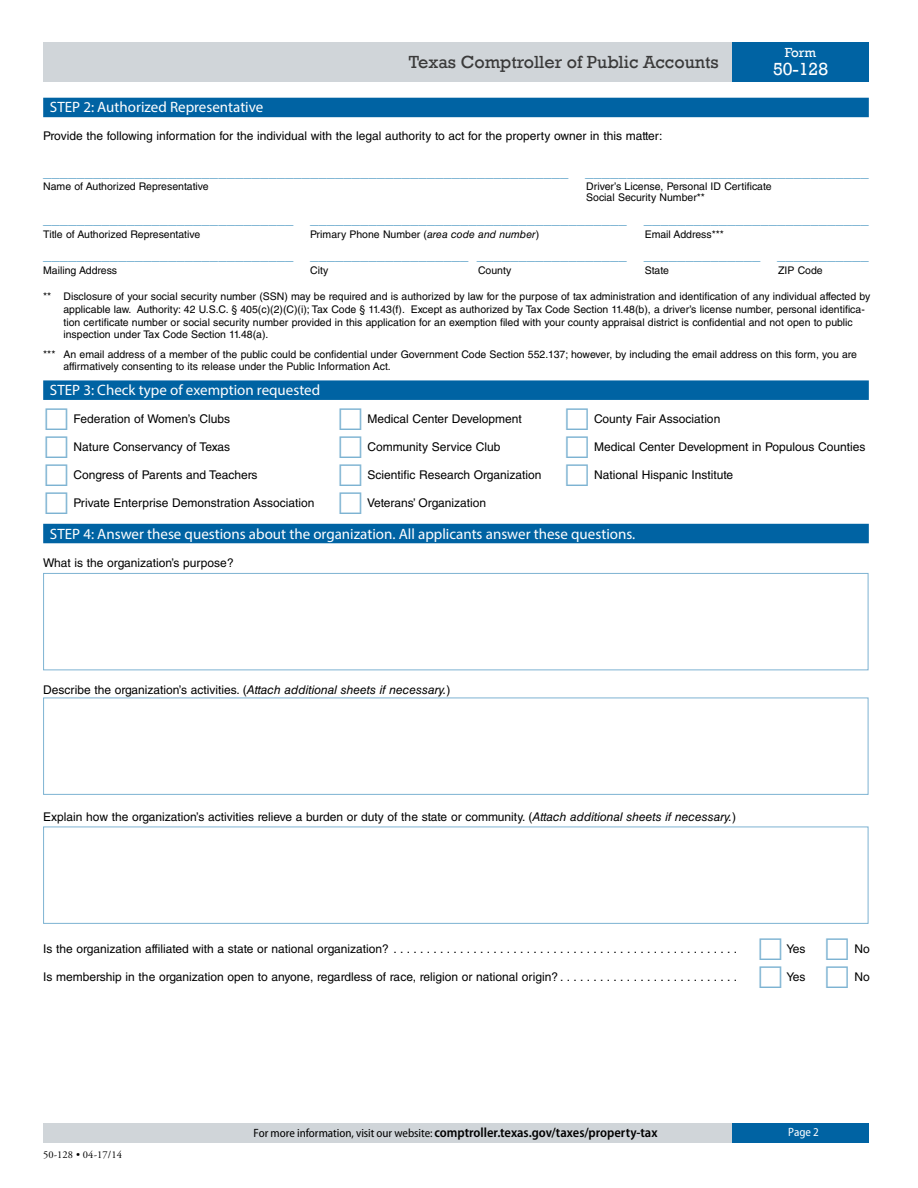
<style>
.page{position:relative;width:918px;height:1188px;background:#fff}
.page>*{position:absolute;margin:0;border:0;box-sizing:border-box;transform-origin:0 0}
.t1{font:18px "Rockwell";color:#3a3a3a}
.t2{font:18px "Rockwell";color:#fff}
.t3{font:15px "Helvetica LT Std";color:#5fa3c9}
.Divider_Bar{font:15px "Myriad Pro";color:#fff}
.t4{font:600 semi-condensed 13.5px "Myriad Pro";color:#000}
.t5{font:13.5px "Rockwell";color:#fff}
.Body_text{font:12px "Helvetica LT Std";color:#000}
.t6{font:semi-condensed 12px "Myriad Pro";color:#fff}
.t7{font:10.5px/12.6px "Helvetica LT Std";color:#000}
.t8{font:10.5px "Adobe Garamond Pro";letter-spacing:.01em;color:#000}
.s1{font-style:italic}
.s2{font-weight:400;font-size:12px}
</style>
<div class="page">
<div style="left:43px;top:42px;width:689px;height:39px;background:#d0d5d9"></div>
<div style="left:732px;top:42px;width:137px;height:39px;background:#0063a3"></div>
<div style="left:43px;top:1123px;width:689px;height:19px;background:#d0d5d9"></div>
<div style="left:732px;top:1123px;width:137px;height:19px;background:#0063a3"></div>
<div style="left:43px;top:98px;width:826px;height:19px;background:#0063a3"></div>
<div style="left:43px;top:380px;width:826px;height:20px;background:#0063a3"></div>
<div style="left:43px;top:524px;width:826px;height:19px;background:#0063a3"></div>
<div style="left:43px;top:698px;width:825px;height:97px;border:1px solid #7db3d2"></div>
<div style="left:43px;top:573px;width:825px;height:97px;border:1px solid #7db3d2"></div>
<div style="left:43px;top:827px;width:825px;height:97px;border:1px solid #7db3d2"></div>
<h1 class="t1" style="left:409px;top:51px;width:311px">Texas Comptroller of Public Accounts</h1>
<h2 class="Divider_Bar" style="left:50px;top:98px;width:215px">STEP 2: Authorized Representative</h2>
<p class="Body_text" style="left:43px;top:129px;width:621px">Provide the following information for the individual with the legal authority to act for the property owner in this matter:</p>
<p class="t5" style="left:785px;top:45px;width:33px">Form</p>
<h1 class="t2" style="left:773px;top:59px;width:57px">50-128</h1>
<h2 class="t3" style="left:43px;top:163px;width:827px">_______________________________________________________________ __________________________________</h2>
<p class="t7" style="left:43px;top:180px;width:167px">Name of Authorized Representative</p>
<p class="t7" style="left:586px;top:182px;width:187px;line-height:10.5px">Driver’s License, Personal ID Certificate<br>Social Security Number**</p>
<h2 class="t3" style="left:43px;top:210px;width:827px">______________________________ ______________________________________ ___________________________</h2>
<p class="t7" style="left:43px;top:228px;width:159px">Title of Authorized Representative</p>
<p class="t7" style="left:310px;top:228px;width:230px">Primary Phone Number (<span class="s1">area code and number</span>)</p>
<p class="t7" style="left:645px;top:228px;width:81px">Email Address***</p>
<h2 class="t3" style="left:43px;top:246px;width:827px">______________________________ ___________________ __________________ ______________ ___________</h2>
<p class="t7" style="left:43px;top:264px;width:76px">Mailing Address</p>
<p class="t7" style="left:310px;top:264px;width:20px">City</p>
<p class="t7" style="left:478px;top:264px;width:35px">County</p>
<p class="t7" style="left:645px;top:264px;width:26px">State</p>
<p class="t7" style="left:778px;top:264px;width:46px">ZIP Code</p>
<p class="t7" style="left:63px;top:290px;width:808px;text-indent:-20px">** Disclosure of your social security number (SSN) may be required and is authorized by law for the purpose of tax administration and identification of any individual affected by applicable law. Authority: 42 U.S.C. § 405(c)(2)(C)(i); Tax Code § 11.43(f). Except as authorized by Tax Code Section 11.48(b), a driver’s license number, personal identifica&shy;tion certificate number or social security number provided in this application for an exemption filed with your county appraisal district is confidential and not open to public inspection under Tax Code Section 11.48(a).</p>
<p class="t7" style="left:63px;top:348px;width:795px;text-indent:-20px">*** An email address of a member of the public could be confidential under Government Code Section 552.137; however, by including the email address on this form, you are affirmatively consenting to its release under the Public Information Act.</p>
<h2 class="Divider_Bar" style="left:50px;top:381px;width:272px">STEP 3: Check type of exemption requested</h2>
<p class="Body_text" style="left:74px;top:412px;width:158px">Federation of Women’s Clubs</p>
<p class="Body_text" style="left:368px;top:412px;width:156px">Medical Center Development</p>
<p class="Body_text" style="left:594px;top:412px;width:128px">County Fair Association</p>
<p class="Body_text" style="left:74px;top:440px;width:158px">Nature Conservancy of Texas</p>
<p class="Body_text" style="left:368px;top:440px;width:134px">Community Service Club</p>
<p class="Body_text" style="left:594px;top:440px;width:273px">Medical Center Development in Populous Counties</p>
<p class="Body_text" style="left:74px;top:468px;width:185px">Congress of Parents and Teachers</p>
<p class="Body_text" style="left:368px;top:468px;width:175px">Scientific Research Organization</p>
<p class="Body_text" style="left:594px;top:468px;width:141px">National Hispanic Institute</p>
<p class="Body_text" style="left:74px;top:496px;width:242px">Private Enterprise Demonstration Association</p>
<p class="Body_text" style="left:367px;top:496px;width:121px">Veterans’ Organization</p>
<h2 class="Divider_Bar" style="left:50px;top:524px;width:587px">STEP 4: Answer these questions about the organization. All applicants answer these questions.</h2>
<p class="Body_text" style="left:43px;top:555px;width:192px">What is the organization’s purpose?</p>
<p class="Body_text" style="left:43px;top:683px;width:409px">Describe the organization’s activities. (<span class="s1">Attach additional sheets if necessary.</span>)</p>
<p class="Body_text" style="left:43px;top:810px;width:695px">Explain how the organization’s activities relieve a burden or duty of the state or community. (<span class="s1">Attach additional sheets if necessary.</span>)</p>
<p class="Body_text" style="left:43px;top:942px;width:350px">Is the organization affiliated with a state or national organization? .....................................................</p>
<p class="Body_text" style="left:787px;top:942px;width:20px">Yes</p>
<p class="Body_text" style="left:854px;top:942px;width:17px">No</p>
<p class="Body_text" style="left:43px;top:970px;width:522px">Is membership in the organization open to anyone, regardless of race, religion or national origin? ...........................</p>
<p class="Body_text" style="left:787px;top:970px;width:20px">Yes</p>
<p class="Body_text" style="left:854px;top:970px;width:17px">No</p>
<p class="t8" style="left:43px;top:1149px;width:80px">50-128 • 04-17/14</p>
<p class="t4" style="left:254px;top:1125px;width:405px"><span class="s2">For more information, visit our website:</span> comptroller.texas.gov/taxes/property-tax</p>
<p class="t6" style="left:788px;top:1126px;width:32px">Page 2</p>
</div>
